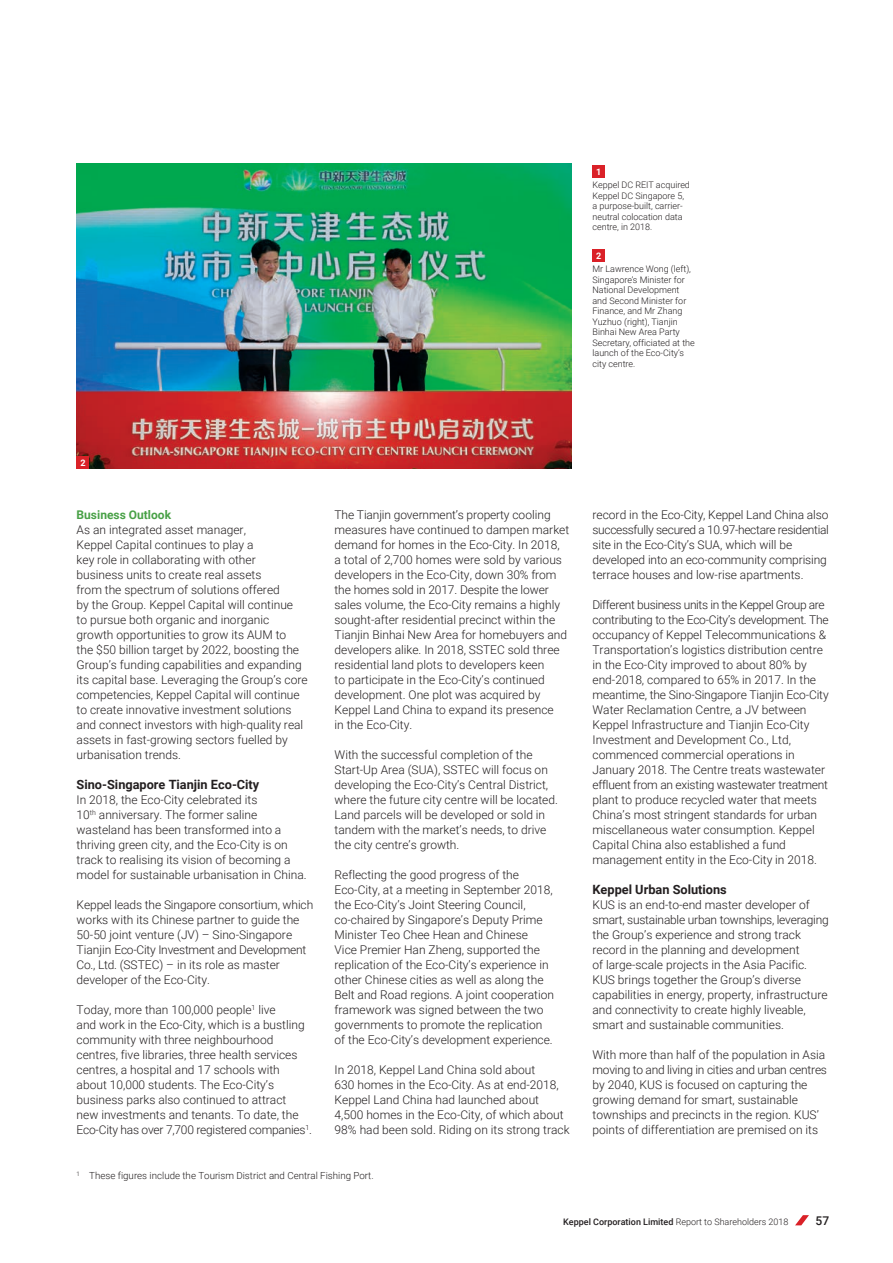
<style>
.page{position:relative;width:893px;height:1263px;background:#fff}
.page>*{position:absolute;margin:0;border:0;box-sizing:border-box;transform-origin:0 0}
.Heading-1{font:700 12.75px "Roboto";color:#231f20}
.Bodytext{font:300 12px/15px "Roboto";color:#231f20}
.Heading-2{font:700 12px "Roboto";color:#49a147}
.t1{font:500 12px "Roboto";color:#231f20}
.Footnote{font:300 9.75px "Roboto";color:#231f20}
.t2{font:300 9px/10.5px "Roboto";color:#231f20}
.t3{font:500 9px "Roboto";color:#231f20}
.Caption_No{font:700 9px "Roboto";color:#fff}
.s1{font-weight:300}
</style>
<div class="page">
<img style="left:77px;top:164px;width:494px;height:305px">
<div style="left:77px;top:456px;width:12px;height:13px;background:#da2128"></div>
<div style="left:592px;top:165px;width:13px;height:13px;background:#da2128"></div>
<div style="left:592px;top:249px;width:13px;height:13px;background:#da2128"></div>
<svg style="left:795px;top:1215px;width:14px;height:10px"></svg>
<p class="Caption_No" style="left:596px;top:165px;width:7px">1</p>
<p class="t2" style="left:592px;top:179px;width:99px">Keppel DC REIT acquired<br>Keppel DC Singapore 5, a purpose-built, carrier&shy;neutral colocation data centre, in 2018.</p>
<p class="Caption_No" style="left:596px;top:249px;width:7px">2</p>
<p class="t2" style="left:592px;top:263px;width:104px">Mr Lawrence Wong (left),<br>Singapore’s Minister for<br>National Development and Second Minister for<br>Finance, and Mr Zhang<br>Yuzhuo (right), Tianjin<br>Binhai New Area Party<br>Secretary, officiated at the launch of the Eco-City’s city centre.</p>
<p class="Caption_No" style="left:80px;top:456px;width:7px">2</p>
<p class="Heading-2" style="left:77px;top:506px;width:96px">Business Outlook</p>
<p class="Bodytext" style="left:77px;top:522px;width:233px">As an integrated asset manager,<br>Keppel Capital continues to play a<br>key role in collaborating with other<br>business units to create real assets<br>from the spectrum of solutions offered<br>by the Group. Keppel Capital will continue<br>to pursue both organic and inorganic growth opportunities to grow its AUM to<br>the $50 billion target by 2022, boosting the Group’s funding capabilities and expanding its capital base. Leveraging the Group’s core competencies, Keppel Capital will continue to create innovative investment solutions and connect investors with high-quality real assets in fast‑growing sectors fuelled by urbanisation trends.</p>
<p class="Heading-1" style="left:77px;top:776px;width:184px">Sino-Singapore Tianjin Eco-City</p>
<p class="Bodytext" style="left:77px;top:792px;width:232px">In 2018, the Eco-City celebrated its<br>10<sup>th</sup> anniversary. The former saline wasteland has been transformed into a thriving green city, and the Eco-City is on track to realising its vision of becoming a model for sustainable urbanisation in China.</p>
<p class="Bodytext" style="left:77px;top:897px;width:238px">Keppel leads the Singapore consortium, which works with its Chinese partner to guide the 50-50 joint venture (JV) – Sino-Singapore Tianjin Eco-City Investment and Development Co., Ltd. (SSTEC) – in its role as master developer of the Eco-City.</p>
<p class="Bodytext" style="left:77px;top:1002px;width:237px">Today, more than 100,000 people<sup>1</sup> live<br>and work in the Eco-City, which is a bustling community with three neighbourhood centres, five libraries, three health services centres, a hospital and 17 schools with about 10,000 students. The Eco-City’s business parks also continued to attract<br>new investments and tenants. To date, the Eco-City has over 7,700 registered companies<sup>1</sup>.</p>
<p class="Bodytext" style="left:335px;top:507px;width:236px">The Tianjin government’s property cooling measures have continued to dampen market demand for homes in the Eco-City. In 2018,<br>a total of 2,700 homes were sold by various developers in the Eco-City, down 30% from the homes sold in 2017. Despite the lower sales volume, the Eco-City remains a highly sought-after residential precinct within the Tianjin Binhai New Area for homebuyers and developers alike. In 2018, SSTEC sold three residential land plots to developers keen<br>to participate in the Eco-City’s continued development. One plot was acquired by Keppel Land China to expand its presence<br>in the Eco-City.</p>
<p class="Bodytext" style="left:335px;top:747px;width:225px">With the successful completion of the Start-Up Area (SUA), SSTEC will focus on developing the Eco-City’s Central District, where the future city centre will be located.<br>Land parcels will be developed or sold in tandem with the market’s needs, to drive the city centre’s growth.</p>
<p class="Bodytext" style="left:335px;top:867px;width:221px">Reflecting the good progress of the Eco-City, at a meeting in September 2018, the Eco-City’s Joint Steering Council, co-chaired by Singapore’s Deputy Prime Minister Teo Chee Hean and Chinese<br>Vice Premier Han Zheng, supported the replication of the Eco-City’s experience in other Chinese cities as well as along the Belt and Road regions. A joint cooperation framework was signed between the two governments to promote the replication of the Eco-City’s development experience.</p>
<p class="Bodytext" style="left:335px;top:1062px;width:236px">In 2018, Keppel Land China sold about<br>630 homes in the Eco-City. As at end-2018, Keppel Land China had launched about 4,500 homes in the Eco-City, of which about 98% had been sold. Riding on its strong track</p>
<p class="Footnote" style="left:77px;top:1169px;width:299px"><sup>1</sup> These figures include the Tourism District and Central Fishing Port.</p>
<p class="Bodytext" style="left:592px;top:507px;width:238px">record in the Eco-City, Keppel Land China also successfully secured a 10.97-hectare residential site in the Eco-City’s SUA, which will be developed into an eco-community comprising terrace houses and low-rise apartments.</p>
<p class="Bodytext" style="left:592px;top:597px;width:238px">Different business units in the Keppel Group are contributing to the Eco-City’s development. The occupancy of Keppel Telecommunications &amp; Transportation’s logistics distribution centre in the Eco-City improved to about 80% by end-2018, compared to 65% in 2017. In the meantime, the Sino-Singapore Tianjin Eco-City Water Reclamation Centre, a JV between Keppel Infrastructure and Tianjin Eco-City Investment and Development Co., Ltd, commenced commercial operations in January 2018. The Centre treats wastewater effluent from an existing wastewater treatment plant to produce recycled water that meets China’s most stringent standards for urban miscellaneous water consumption. Keppel Capital China also established a fund management entity in the Eco-City in 2018.</p>
<p class="Heading-1" style="left:592px;top:881px;width:136px">Keppel Urban Solutions</p>
<p class="Bodytext" style="left:592px;top:897px;width:238px">KUS is an end-to-end master developer of smart, sustainable urban townships, leveraging the Group’s experience and strong track record in the planning and development<br>of large-scale projects in the Asia Pacific.<br>KUS brings together the Group’s diverse capabilities in energy, property, infrastructure and connectivity to create highly liveable, smart and sustainable communities.</p>
<p class="Bodytext" style="left:592px;top:1047px;width:236px">With more than half of the population in Asia moving to and living in cities and urban centres by 2040, KUS is focused on capturing the growing demand for smart, sustainable townships and precincts in the region. KUS’ points of differentiation are premised on its</p>
<p class="t3" style="left:563px;top:1215px;width:227px">Keppel Corporation Limited <span class="s1">Report to Shareholders 2018</span></p>
<p class="t1" style="left:815px;top:1212px;width:15px">57</p>
</div>
